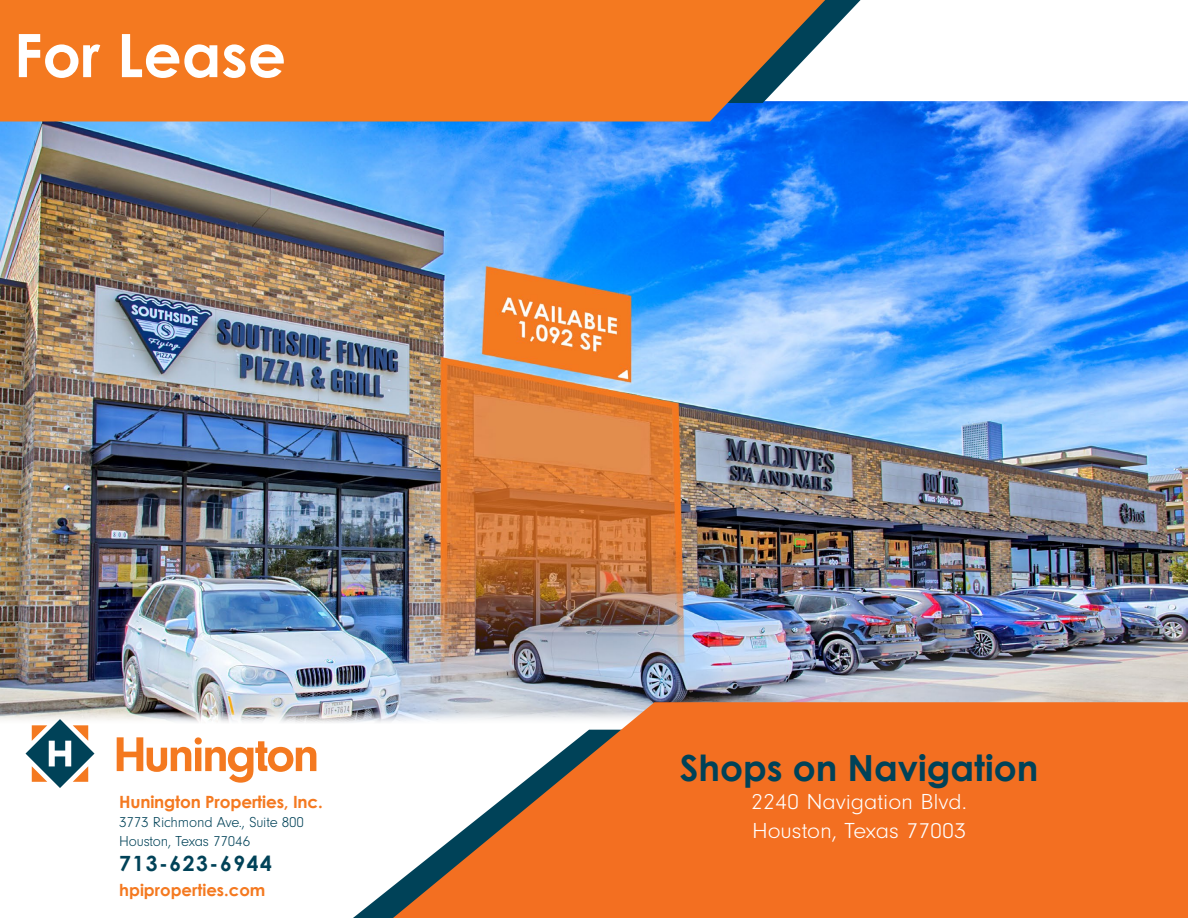
<style>
.page{position:relative;width:1188px;height:918px;background:#fff}
.page>*{position:absolute;margin:0;border:0;box-sizing:border-box;transform-origin:0 0}
.t1{font:700 60px "Century Gothic";color:#fff}
.t2{font:700 36px "Century Gothic";color:#004258}
.t3{font:300 22.5px/28.8px "Neuzeit Gro";color:#fff;scale:1.06 1}
.t4{font:700 21px "Century Gothic";letter-spacing:.075em;color:#004258}
.t5{font:700 16.8px "Century Gothic";letter-spacing:-.01em;color:#f47920}
.t6{font:700 16.5px "Century Gothic";color:#f47920}
.t7{font:300 15px/18.8px "Neuzeit Gro";letter-spacing:-.01em;color:#004258}
</style>
<div class="page">
<img style="left:0;top:102px;width:1188px;height:621px">
<svg style="left:26px;top:719px;width:68px;height:69px"></svg>
<svg style="left:117px;top:737px;width:199px;height:46px"></svg>
<svg style="left:825px;top:0;width:36px;height:103px"></svg>
<svg style="left:353px;top:886px;width:40px;height:32px"></svg>
<svg style="left:393px;top:702px;width:795px;height:216px;background:#ea7f3f"></svg>
<div style="left:0;top:0;width:825px;height:122px;background:#f47920"></div>
<h1 class="t1" style="left:14px;top:10px;width:274px">For Lease</h1>
<p class="t5" style="left:119px;top:789px;width:205px">Hunington Properties, Inc.</p>
<p class="t7" style="left:119px;top:813px;width:186px">3773 Richmond Ave., Suite 800<br>Houston, Texas 77046</p>
<h3 class="t4" style="left:119px;top:847px;width:154px">713-623-6944</h3>
<p class="t6" style="left:119px;top:878px;width:148px">hpiproperties.com</p>
<h2 class="t2" style="left:680px;top:740px;width:360px">Shops on Navigation</h2>
<h3 class="t3" style="left:751px;top:788px;width:205px">2240 Navigation Blvd.<br>Houston, Texas 77003</h3>
</div>
